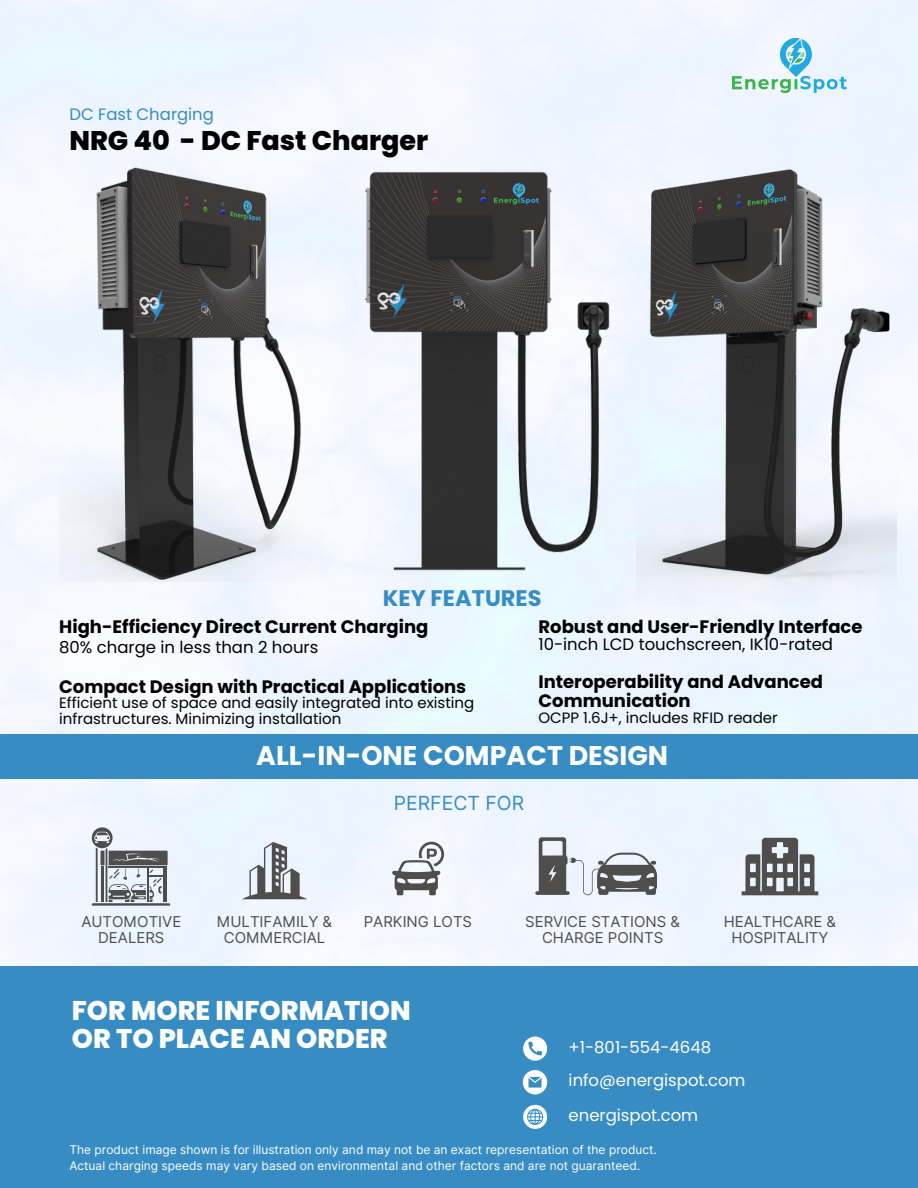
<style>
.page{position:relative;width:918px;height:1188px;background:#fff}
.page>*{position:absolute;margin:0;border:0;box-sizing:border-box;transform-origin:0 0}
.t1{font:800 27px/28.2px "Poppins";color:#fff}
.t2{font:700 27px "Poppins";color:#fff}
.t3{font:800 27px "Poppins";color:#000}
.t4{font:700 22.5px "Poppins";color:#378dc3}
.t5{font:19.5px "Inter";color:#378dc3}
.t6{font:700 18px/19.2px "Poppins";color:#000}
.t7{font:16.5px "Poppins";color:#000}
.t8{font:16.5px "Poppins";color:#fff}
.t9{font:16.5px "Poppins";color:#378dc3}
.t10{font:15px/15.8px "Poppins";color:#000}
.t11{font:15px/15.8px "Inter";color:#4f4e4d;text-align:center}
.t12{font:12px "Inter";color:#fff}
</style>
<div class="page">
<img style="left:0;top:0;width:918px;height:966px">
<div style="left:0;top:967px;width:918px;height:221px;background:#378dc3"></div>
<div style="left:0;top:734px;width:918px;height:44px;background:#378dc3"></div>
<svg style="left:523px;top:1037px;width:24px;height:23px"></svg>
<svg style="left:523px;top:1070px;width:24px;height:24px"></svg>
<img style="left:732px;top:38px;width:115px;height:54px">
<svg style="left:535px;top:837px;width:122px;height:58px"></svg>
<svg style="left:742px;top:838px;width:76px;height:57px;background:#8c9093"></svg>
<svg style="left:523px;top:1105px;width:24px;height:23px"></svg>
<svg style="left:392px;top:842px;width:52px;height:53px"></svg>
<svg style="left:242px;top:842px;width:65px;height:57px;background:#b2b7bd"></svg>
<img style="left:349px;top:158px;width:263px;height:425px">
<img style="left:59px;top:166px;width:265px;height:415px">
<img style="left:637px;top:142px;width:260px;height:463px">
<svg style="left:92px;top:827px;width:78px;height:79px"></svg>
<p class="t9" style="left:69px;top:103px;width:146px">DC Fast Charging</p>
<h2 class="t3" style="left:69px;top:122px;width:360px">NRG 40 - DC Fast Charger</h2>
<p class="t4" style="left:383px;top:582px;width:160px">KEY FEATURES</p>
<h1 class="t6" style="left:59px;top:617px;width:371px">High-Efficiency Direct Current Charging</h1>
<h1 class="t7" style="left:59px;top:636px;width:261px">80% charge in less than 2 hours</h1>
<h4 class="t6" style="left:59px;top:677px;width:409px">Compact Design with Practical Applications</h4>
<p class="t10" style="left:59px;top:695px;width:417px">Efficient use of space and easily integrated into existing infrastructures. Minimizing installation</p>
<p class="t2" style="left:256px;top:736px;width:414px">ALL-IN-ONE COMPACT DESIGN</p>
<p class="t6" style="left:538px;top:617px;width:326px">Robust and User-Friendly Interface</p>
<p class="t7" style="left:538px;top:633px;width:296px">10-inch LCD touchscreen, IK10-rated</p>
<h5 class="t6" style="left:538px;top:672px;width:286px">Interoperability and Advanced<br>Communication</h5>
<h5 class="t10" style="left:538px;top:710px;width:241px">OCPP 1.6J+, includes RFID reader</h5>
<p class="t5" style="left:394px;top:791px;width:132px">PERFECT FOR</p>
<p class="t11" style="left:81px;top:914px;width:101px">AUTOMOTIVE<br>DEALERS</p>
<h5 class="t11" style="left:217px;top:914px;width:117px">MULTIFAMILY &amp;</h5>
<h3 class="t11" style="left:364px;top:914px;width:110px">PARKING LOTS</h3>
<h5 class="t11" style="left:224px;top:930px;width:103px">COMMERCIAL</h5>
<p class="t11" style="left:525px;top:914px;width:156px">SERVICE STATIONS &amp;<br>CHARGE POINTS</p>
<p class="t11" style="left:724px;top:914px;width:114px">HEALTHCARE &amp;<br>HOSPITALITY</p>
<p class="t1" style="left:72px;top:996px;width:341px">FOR MORE INFORMATION<br>OR TO PLACE AN ORDER</p>
<h6 class="t8" style="left:569px;top:1035px;width:144px">+1-801-554-4648</h6>
<h6 class="t8" style="left:569px;top:1069px;width:178px">info@energispot.com</h6>
<p class="t8" style="left:569px;top:1104px;width:131px">energispot.com</p>
<p class="t12" style="left:69px;top:1142px;width:589px">The product image shown is for illustration only and may not be an exact representation of the product.</p>
<p class="t12" style="left:69px;top:1158px;width:572px">Actual charging speeds may vary based on environmental and other factors and are not guaranteed.</p>
</div>
